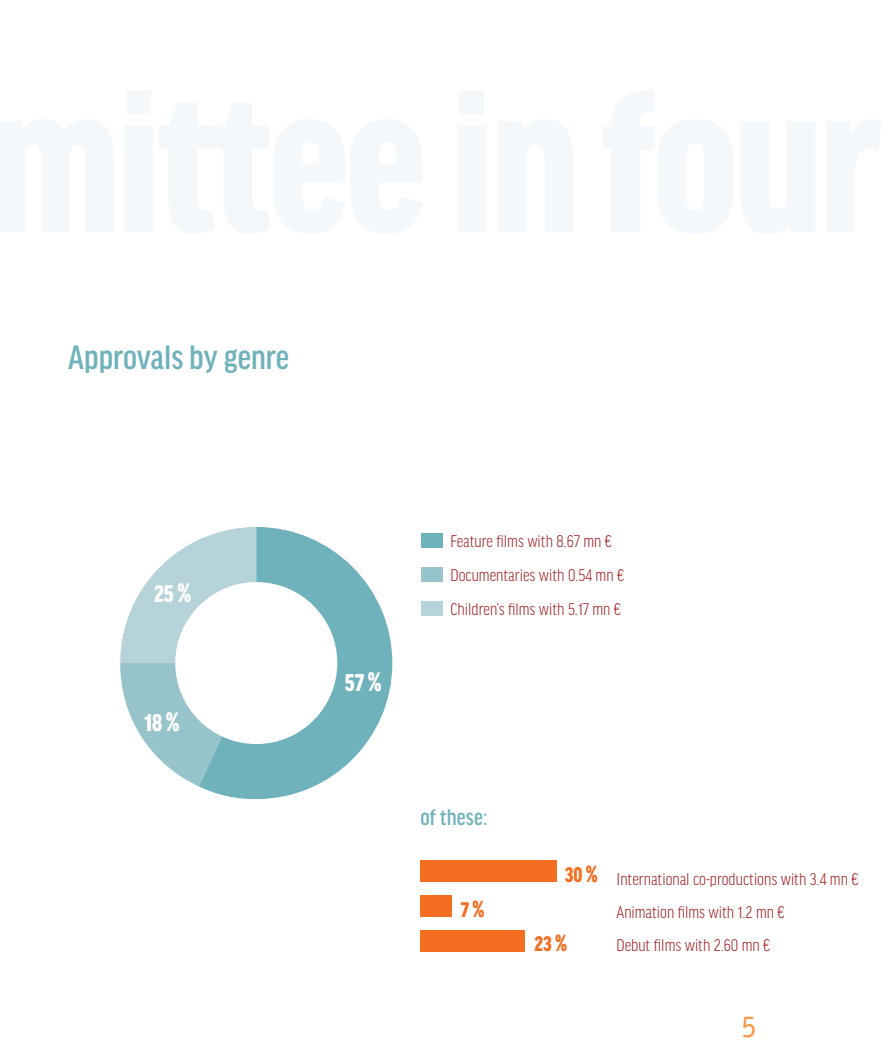
<style>
.page{position:relative;width:893px;height:1063px;background:#fff}
.page>*{position:absolute;margin:0;border:0;box-sizing:border-box;transform-origin:0 0}
.t1{font:500 condensed 36px "Good Headline Pro";color:#6fb2bb}
.t2{font:31.5px "Officina Sans";color:#f79848}
.t3{font:900 condensed 25.8px "Good Headline Pro";color:#fff}
.Absatzformat_1{font:500 condensed 24px "Good Headline Pro";letter-spacing:.005em;color:#6fb2bb}
.t4{font:900 condensed 22.5px "Good Headline Pro";color:#f36e21}
.Fließ{font:300 condensed 18px "Good Headline Pro";color:#9e191d}
</style>
<div class="page">
<div style="left:420px;top:896px;width:32px;height:21px;background:#f36e21"></div>
<div style="left:420px;top:930px;width:105px;height:21px;background:#f36e21"></div>
<div style="left:420px;top:861px;width:137px;height:21px;background:#f36e21"></div>
<div style="left:422px;top:533px;width:21px;height:15px;background:#6fb2bb"></div>
<div style="left:422px;top:567px;width:21px;height:15px;background:#97c4cb"></div>
<div style="left:422px;top:601px;width:21px;height:15px;background:#b6d3d9"></div>
<svg style="left:120px;top:539px;width:79px;height:247px"></svg>
<svg style="left:199px;top:527px;width:193px;height:272px;fill:#6fb2bb"></svg>
<div style="left:175px;top:582px;width:162px;height:162px;background:#fff;border-radius:50%"></div>
<p class="t1" style="left:68px;top:338px;width:222px">Approvals by genre</p>
<p class="t3" style="left:154px;top:580px;width:39px">25 %</p>
<p class="t3" style="left:145px;top:709px;width:37px">18 %</p>
<p class="t3" style="left:345px;top:668px;width:38px">57 %</p>
<p class="Fließ" style="left:451px;top:532px;width:163px">Feature films with 8.67 mn €</p>
<p class="Fließ" style="left:451px;top:566px;width:175px">Documentaries with 0.54 mn €</p>
<p class="Fließ" style="left:451px;top:600px;width:172px">Children‘s films with 5.17 mn €</p>
<p class="Absatzformat_1" style="left:420px;top:805px;width:68px">of these:</p>
<p class="t4" style="left:461px;top:897px;width:25px">7 %</p>
<p class="t4" style="left:565px;top:863px;width:34px">30 %</p>
<p class="t4" style="left:535px;top:932px;width:34px">23 %</p>
<p class="Fließ" style="left:616px;top:870px;width:244px">International co-productions with 3.4 mn €</p>
<p class="Fließ" style="left:616px;top:903px;width:170px">Animation films with 1.2 mn €</p>
<p class="Fließ" style="left:616px;top:936px;width:156px">Debut films with 2.60 mn €</p>
<h2 class="t2" style="left:741px;top:1008px;width:17px">5</h2>
</div>
